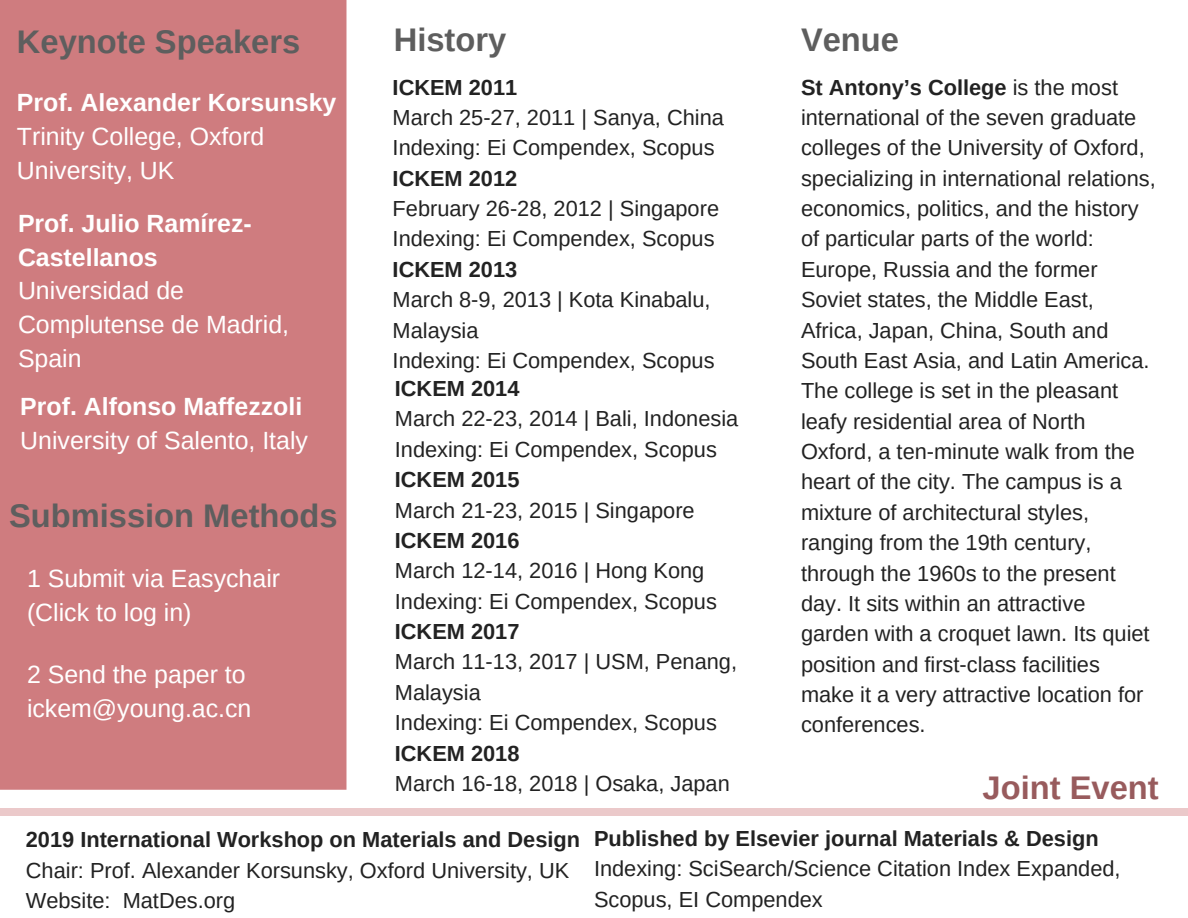
<style>
.page{position:relative;width:1188px;height:918px;background:#fff}
.page>*{position:absolute;margin:0;border:0;box-sizing:border-box;transform-origin:0 0}
.t1{font:700 32.7px "Arimo";color:#5e5e5e}
.t2{font:700 32.7px "Arimo";color:#985b5d}
.t3{font:24.9px/33.8px "Arimo";color:#fff}
.t4{font:700 24.9px/33.8px "Arimo";color:#fff}
.t5{font:21.75px/30.3px "Arimo";color:#222}
.t6{font:700 21.75px "Arimo";color:#222}
.s1{font-weight:700}
</style>
<div class="page">
<div style="left:0;top:0;width:346px;height:790px;background:#cf7c7f"></div>
<div style="left:0;top:809px;width:42px;height:7px;background:#ebc9ca"></div>
<div style="left:1147px;top:809px;width:41px;height:7px;background:#ebc9ca"></div>
<div style="left:41px;top:809px;width:313px;height:7px;background:#ebc9ca"></div>
<div style="left:353px;top:809px;width:313px;height:7px;background:#ebc9ca"></div>
<div style="left:665px;top:809px;width:313px;height:7px;background:#ebc9ca"></div>
<div style="left:977px;top:809px;width:171px;height:7px;background:#ebc9ca"></div>
<h1 class="t1" style="left:17px;top:23px;width:285px">Keynote Speakers</h1>
<p class="t4" style="left:17px;top:86px;width:321px">Prof. Alexander Korsunsky</p>
<p class="t3" style="left:17px;top:120px;width:249px">Trinity College, Oxford<br>University, UK</p>
<p class="t4" style="left:18px;top:206px;width:235px">Prof. Julio Ramírez-<br>Castellanos</p>
<p class="t3" style="left:18px;top:274px;width:273px">Universidad de<br>Complutense de Madrid,<br>Spain</p>
<p class="t4" style="left:20px;top:390px;width:284px">Prof. Alfonso Maffezzoli</p>
<p class="t3" style="left:20px;top:423px;width:289px">University of Salento, Italy</p>
<h1 class="t1" style="left:9px;top:497px;width:330px">Submission Methods</h1>
<p class="t3" style="left:27px;top:562px;width:255px">1 Submit via Easychair (Click to log in)</p>
<p class="t3" style="left:27px;top:657px;width:226px">2 Send the paper to ickem@young.ac.cn</p>
<h1 class="t1" style="left:394px;top:21px;width:114px">History</h1>
<h1 class="t1" style="left:801px;top:21px;width:100px">Venue</h1>
<p class="t6" style="left:393px;top:75px;width:126px">ICKEM 2011</p>
<p class="t5" style="left:393px;top:102px;width:333px">March 25-27, 2011 | Sanya, China<br>Indexing: Ei Compendex, Scopus</p>
<p class="t6" style="left:393px;top:166px;width:126px">ICKEM 2012</p>
<p class="t5" style="left:393px;top:193px;width:328px">February 26-28, 2012 | Singapore<br>Indexing: Ei Compendex, Scopus</p>
<p class="t6" style="left:393px;top:257px;width:126px">ICKEM 2013</p>
<p class="t5" style="left:393px;top:284px;width:324px">March 8-9, 2013 | Kota Kinabalu,<br>Malaysia<br>Indexing: Ei Compendex, Scopus</p>
<p class="t6" style="left:395px;top:376px;width:126px">ICKEM 2014</p>
<p class="t5" style="left:395px;top:404px;width:345px">March 22-23, 2014 | Bali, Indonesia<br>Indexing: Ei Compendex, Scopus</p>
<p class="t6" style="left:395px;top:467px;width:126px">ICKEM 2015</p>
<p class="t5" style="left:395px;top:495px;width:301px">March 21-23, 2015 | Singapore</p>
<p class="t6" style="left:395px;top:528px;width:126px">ICKEM 2016</p>
<p class="t5" style="left:395px;top:556px;width:324px">March 12-14, 2016 | Hong Kong<br>Indexing: Ei Compendex, Scopus</p>
<p class="t6" style="left:395px;top:619px;width:126px">ICKEM 2017</p>
<p class="t5" style="left:395px;top:647px;width:344px">March 11-13, 2017 | USM, Penang,<br>Malaysia<br>Indexing: Ei Compendex, Scopus</p>
<p class="t6" style="left:395px;top:741px;width:126px">ICKEM 2018</p>
<p class="t5" style="left:395px;top:768px;width:336px">March 16-18, 2018 | Osaka, Japan</p>
<p class="t5" style="left:801px;top:72px;width:356px"><span class="s1">St Antony’s College</span> is the most international of the seven graduate colleges of the University of Oxford, specializing in international relations, economics, politics, and the history of particular parts of the world:<br>Europe, Russia and the former Soviet states, the Middle East, Africa, Japan, China, South and South East Asia, and Latin America.<br>The college is set in the pleasant leafy residential area of North Oxford, a ten-minute walk from the heart of the city. The campus is a mixture of architectural styles, ranging from the 19th century, through the 1960s to the present day. It sits within an attractive garden with a croquet lawn. Its quiet position and first-class facilities make it a very attractive location for conferences.</p>
<h1 class="t2" style="left:983px;top:769px;width:178px">Joint Event</h1>
<p class="t6" style="left:26px;top:827px;width:556px">2019 International Workshop on Materials and Design</p>
<p class="t5" style="left:26px;top:855px;width:545px">Chair: Prof. Alexander Korsunsky, Oxford University, UK<br>Website: MatDes.org</p>
<p class="t6" style="left:594px;top:826px;width:506px">Published by Elsevier journal Materials &amp; Design</p>
<p class="t5" style="left:594px;top:854px;width:528px">Indexing: SciSearch/Science Citation Index Expanded,<br>Scopus, EI Compendex</p>
</div>
